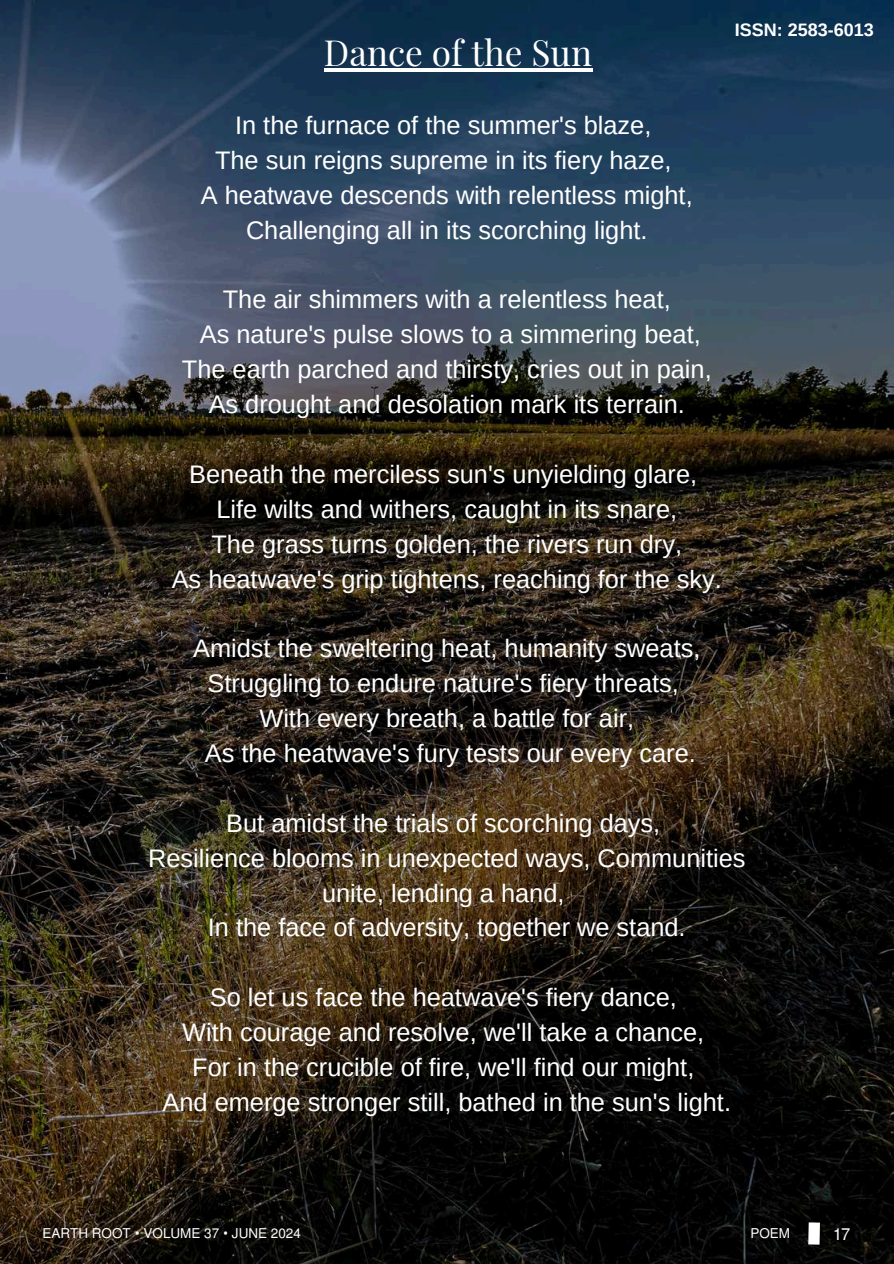
<style>
.page{position:relative;width:894px;height:1264px;background:#fff}
.page>*{position:absolute;margin:0;border:0;box-sizing:border-box;transform-origin:0 0}
.t1{font:35.25px "Playfair Display";color:#fff}
.t2{font:25.35px/34.8px "Arimo";color:#fff;text-align:center}
.t3{font:700 18px "Arimo";color:#fff}
.t4{font:16.5px "Mukti";color:#fff}
.t5{font:13.5px "Mukti";color:#fff}
.s1{font-family:"Noto Sans"}
</style>
<div class="page">
<img style="left:0;top:0;width:893px;height:1263px">
<svg style="left:802px;top:1210px;width:23px;height:45px"></svg>
<hr style="left:324px;top:69px;width:268px;height:3px;background:#fff">
<h1 class="t1" style="left:324px;top:28px;width:269px">Dance of the Sun</h1>
<p class="t3" style="left:734px;top:20px;width:140px">ISSN: 2583-6013</p>
<p class="t2" style="left:201px;top:108px;width:493px">In the furnace of the summer's blaze,<br>The sun reigns supreme in its fiery haze,<br>A heatwave descends with relentless might, Challenging all in its scorching light.</p>
<p class="t2" style="left:182px;top:282px;width:531px">The air shimmers with a relentless heat,<br>As nature's pulse slows to a simmering beat, The earth parched and thirsty, cries out in pain, As drought and desolation mark its terrain.</p>
<p class="t2" style="left:172px;top:456px;width:551px">Beneath the merciless sun's unyielding glare, Life wilts and withers, caught in its snare,<br>The grass turns golden, the rivers run dry,<br>As heatwave's grip tightens, reaching for the sky.</p>
<p class="t2" style="left:193px;top:631px;width:508px">Amidst the sweltering heat, humanity sweats, Struggling to endure nature's fiery threats, With every breath, a battle for air,<br>As the heatwave's fury tests our every care.</p>
<p class="t2" style="left:148px;top:805px;width:598px">But amidst the trials of scorching days,<br>Resilience blooms in unexpected ways, Communities unite, lending a hand,<br>In the face of adversity, together we stand.</p>
<p class="t2" style="left:162px;top:980px;width:570px">So let us face the heatwave's fiery dance,<br>With courage and resolve, we'll take a chance,<br>For in the crucible of fire, we'll find our might,<br>And emerge stronger still, bathed in the sun's light.</p>
<p class="t5" style="left:42px;top:1223px;width:260px">EARTH ROOT <span class="s1">•</span> VOLUME 37 <span class="s1">•</span> JUNE 2024</p>
<p class="t5" style="left:750px;top:1223px;width:41px">POEM</p>
<p class="t4" style="left:833px;top:1222px;width:18px">17</p>
</div>
